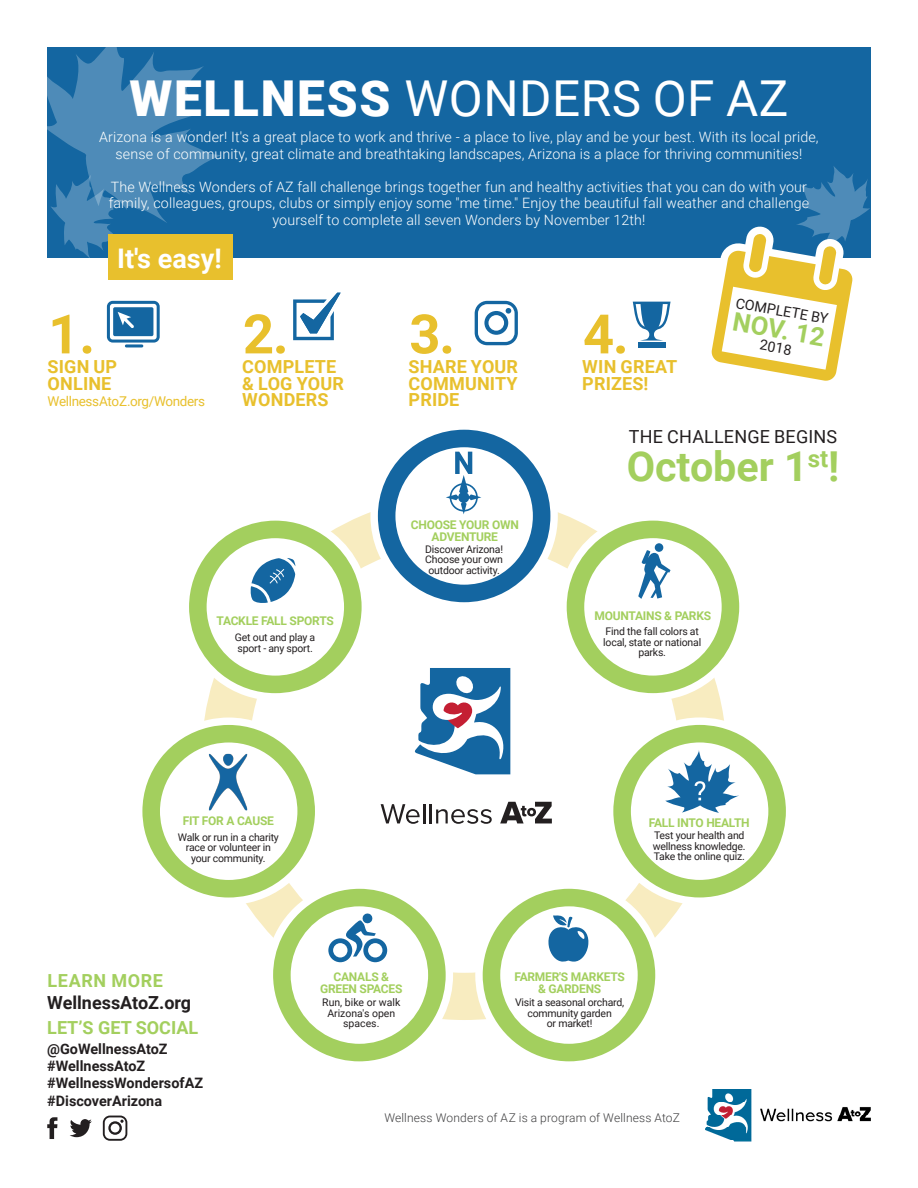
<style>
.page{position:relative;width:918px;height:1188px;background:#fff}
.page>*{position:absolute;margin:0;border:0;box-sizing:border-box;transform-origin:0 0}
.t1{font:700 54.45px "Roboto";color:#e8c02d}
.t2{font:49.5px "Roboto";letter-spacing:.01em;color:#fff}
.t3{font:700 41.25px "Roboto";color:#a3cf5e}
.t4{font:700 27px "Roboto";color:#fff}
.t5{font:700 25.65px "Roboto";color:#a3cf5e}
.t6{font:700 18px/16.5px "Roboto";letter-spacing:.01em;color:#e8c02d;text-align:justify}
.t7{font:18px "Roboto";letter-spacing:.01em;color:#231f20}
.t8{font:700 18px "Roboto";color:#231f20}
.t9{font:700 18px "Roboto";letter-spacing:.01em;color:#a3cf5e}
.t10{font:700 18px "Roboto";letter-spacing:.035em;color:#a3cf5e}
.t11{font:700 14.4px "Roboto";color:#231f20}
.t12{font:300 14.25px/16.5px "Roboto";letter-spacing:.01em;color:#fff;text-align:center}
.t13{font:14.25px "Roboto";color:#231f20}
.t14{font:13.5px "Roboto";letter-spacing:-.025em;color:#e8c02d}
.t15{font:700 12px/12px "Roboto";letter-spacing:-.02em;color:#a3cf5e;text-align:center}
.t16{font:300 12px "Roboto";letter-spacing:.015em;color:#3e3e3f}
.t17{font:10.5px/10.5px "Roboto";letter-spacing:-.02em;color:#231f20;text-align:center}
.t18{font:10.5px/10.5px "Roboto";color:#231f20;text-align:center}
.s1{font-weight:900}
</style>
<div class="page">
<div style="left:47px;top:47px;width:824px;height:211px;background:#1466a1"></div>
<svg style="left:47px;top:47px;width:174px;height:211px"></svg>
<div style="left:108px;top:234px;width:124px;height:46px;background:#e8c02d"></div>
<svg style="left:107px;top:301px;width:53px;height:42px"></svg>
<hr style="left:125px;top:344px;width:18px;height:3px;background:#1466a1;border-radius:2px">
<svg style="left:293px;top:293px;width:48px;height:47px"></svg>
<svg style="left:633px;top:302px;width:38px;height:39px"></svg>
<div style="left:638px;top:342px;width:27px;height:5px;background:#1466a1"></div>
<svg style="left:711px;top:166px;width:159px;height:215px"></svg>
<img style="left:705px;top:1090px;width:165px;height:52px">
<svg style="left:47px;top:1117px;width:10px;height:22px"></svg>
<svg style="left:70px;top:1119px;width:22px;height:18px"></svg>
<svg style="left:103px;top:1116px;width:24px;height:25px"></svg>
<svg style="left:142px;top:429px;width:644px;height:633px"></svg>
<svg style="left:475px;top:301px;width:43px;height:44px"></svg>
<p class="t2" style="left:129px;top:64px;width:661px"><span class="s1">WELLNESS</span> WONDERS OF AZ</p>
<p class="t12" style="left:99px;top:129px;width:721px">Arizona is a wonder! It's a great place to work and thrive - a place to live, play and be your best. With its local pride, sense of community, great climate and breathtaking landscapes, Arizona is a place for thriving communities!</p>
<p class="t12" style="left:109px;top:178px;width:702px">The Wellness Wonders of AZ fall challenge brings together fun and healthy activities that you can do with your family, colleagues, groups, clubs or simply enjoy some "me time." Enjoy the beautiful fall weather and challenge yourself to complete all seven Wonders by November 12th!</p>
<p class="t4" style="left:117px;top:239px;width:106px">It's easy!</p>
<p class="t1" style="left:48px;top:296px;width:48px">1.</p>
<p class="t1" style="left:243px;top:296px;width:47px">2.</p>
<p class="t6" style="left:242px;top:358px;width:96px">COMPLETE</p>
<p class="t6" style="left:242px;top:375px;width:103px">&amp; LOG YOUR</p>
<p class="t6" style="left:242px;top:391px;width:88px">WONDERS</p>
<p class="t6" style="left:48px;top:358px;width:71px">SIGN UP</p>
<p class="t6" style="left:48px;top:375px;width:65px">ONLINE</p>
<p class="t14" style="left:47px;top:392px;width:159px">WellnessAtoZ.org/Wonders</p>
<p class="t1" style="left:409px;top:296px;width:47px">3.</p>
<p class="t6" style="left:409px;top:358px;width:111px">SHARE YOUR COMMUNITY PRIDE</p>
<p class="t1" style="left:583px;top:296px;width:47px">4.</p>
<p class="t6" style="left:582px;top:358px;width:97px">WIN GREAT<br>PRIZES!</p>
<p class="t13" style="left:738px;top:293px;width:95px;rotate:10deg">COMPLETE BY</p>
<p class="t5" style="left:736px;top:303px;width:94px;rotate:10deg">NOV. 12</p>
<p class="t13" style="left:762px;top:335px;width:34px;rotate:10deg">2018</p>
<p class="t7" style="left:629px;top:424px;width:210px">THE CHALLENGE BEGINS</p>
<p class="t3" style="left:627px;top:437px;width:214px">October 1<sup>st</sup>!</p>
<p class="t15" style="left:411px;top:518px;width:109px">CHOOSE YOUR OWN</p>
<p class="t15" style="left:432px;top:530px;width:68px">ADVENTURE</p>
<p class="t17" style="left:425px;top:543px;width:79px">Discover Arizona!</p>
<p class="t17" style="left:425px;top:554px;width:79px">Choose your own</p>
<p class="t17" style="left:428px;top:564px;width:73px">outdoor activity.</p>
<p class="t15" style="left:217px;top:615px;width:119px">TACKLE FALL SPORTS</p>
<p class="t17" style="left:235px;top:632px;width:82px;text-align:left">Get out and play a sport - any sport.</p>
<p class="t15" style="left:595px;top:609px;width:118px">MOUNTAINS &amp; PARKS</p>
<p class="t17" style="left:603px;top:626px;width:99px">Find the fall colors at local, state or national parks.</p>
<p class="t15" style="left:183px;top:814px;width:93px">FIT FOR A CAUSE</p>
<p class="t15" style="left:649px;top:817px;width:102px">FALL INTO HEALTH</p>
<p class="t17" style="left:178px;top:831px;width:103px">Walk or run in a charity race or volunteer in your community.</p>
<p class="t17" style="left:653px;top:830px;width:94px;text-align:justify">Test your health and wellness knowledge.<br>Take the online quiz.</p>
<p class="t10" style="left:48px;top:968px;width:117px">LEARN MORE</p>
<p class="t8" style="left:47px;top:990px;width:146px">WellnessAtoZ.org</p>
<p class="t11" style="left:47px;top:1038px;width:122px">@GoWellnessAtoZ</p>
<p class="t11" style="left:47px;top:1056px;width:100px">#WellnessAtoZ</p>
<p class="t11" style="left:47px;top:1073px;width:157px">#WellnessWondersofAZ</p>
<p class="t11" style="left:47px;top:1090px;width:116px">#DiscoverArizona</p>
<p class="t9" style="left:47px;top:1015px;width:153px">LET’S GET SOCIAL</p>
<p class="t15" style="left:334px;top:970px;width:57px">CANALS &amp;</p>
<p class="t15" style="left:320px;top:982px;width:84px">GREEN SPACES</p>
<p class="t18" style="left:322px;top:997px;width:80px">Run, bike or walk<br>Arizona's open spaces.</p>
<p class="t15" style="left:515px;top:970px;width:112px">FARMER'S MARKETS &amp; GARDENS</p>
<p class="t17" style="left:515px;top:997px;width:111px">Visit a seasonal orchard,</p>
<p class="t17" style="left:528px;top:1007px;width:86px">community garden</p>
<p class="t17" style="left:547px;top:1018px;width:47px">or market!</p>
<p class="t16" style="left:384px;top:1110px;width:297px">Wellness Wonders of AZ is a program of Wellness AtoZ</p>
</div>
